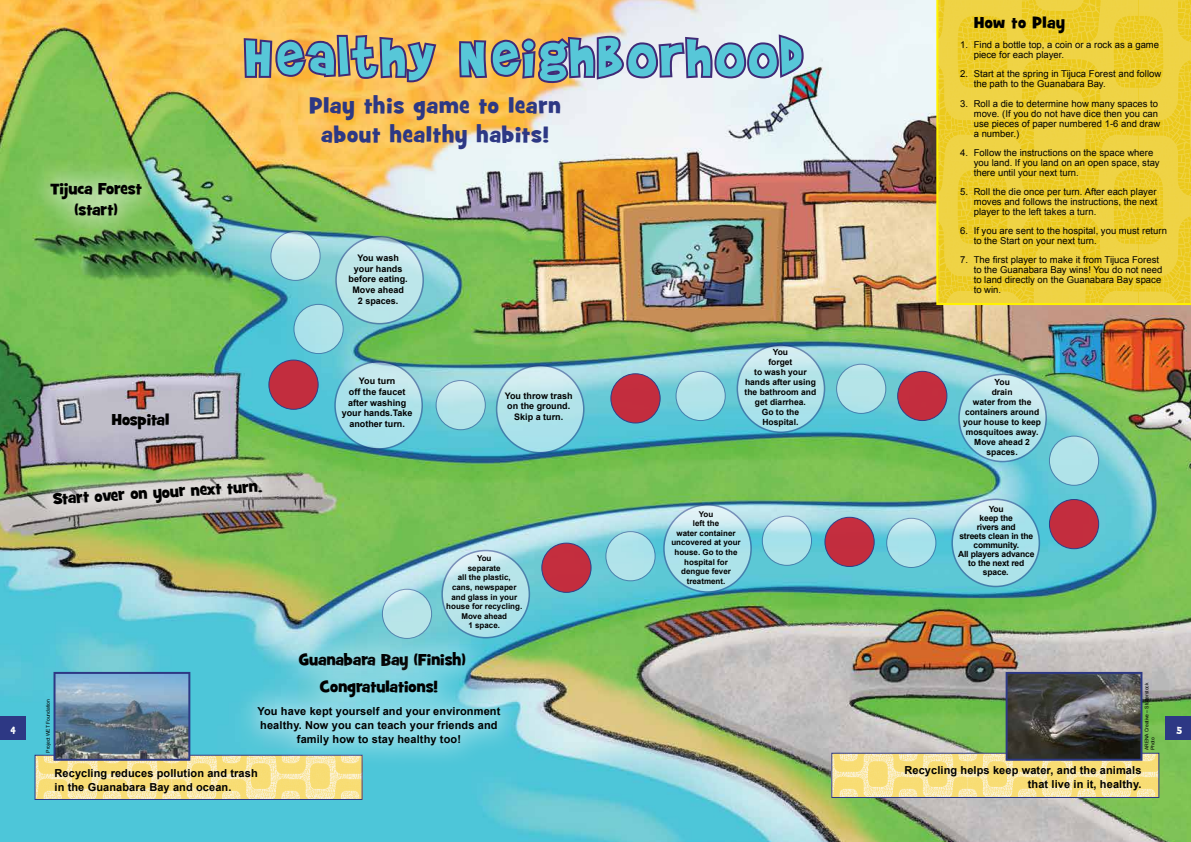
<style>
.page{position:relative;width:1191px;height:842px;background:#fff}
.page>*{position:absolute;margin:0;border:0;box-sizing:border-box;transform-origin:0 0}
.t1{font:62px "Brady Bunch Remastered";letter-spacing:.07em;color:#57c7d8}
.t2{font:22px/29px "Grilled Cheese BTN";letter-spacing:.04em;color:#2d3884;text-align:center}
.t3{font:16px/21px "Grilled Cheese BTN";color:#000;text-align:center}
.t4{font:16px "Grilled Cheese BTN";letter-spacing:.03em;color:#000}
.t5{font:12px "Brady Bunch Remastered";color:#fff}
.t6{font:700 11px/14px "Arial";letter-spacing:.01em;color:#000}
.t7{font:9.5px/10px "Arial";color:#000}
.t8{font:700 9px/10.8px "Arial";color:#000;text-align:center}
.t9{font:700 8.5px/10px "Arial";color:#000;text-align:center}
.t10{font:700 8.5px/9px "Arial";letter-spacing:-.02em;color:#000;text-align:center}
.t11{font:700 8px/9.6px "Arial";color:#000;text-align:center}
.t12{font:5px/6px "Arial";letter-spacing:-.01em;color:#000}
</style>
<div class="page">
<img style="left:0;top:0;width:1191px;height:842px">
<img style="left:37px;top:757px;width:323px;height:41px">
<div style="left:35px;top:755px;width:327px;height:45px;border:1px solid #2d3884"></div>
<img style="left:833px;top:755px;width:324px;height:41px">
<div style="left:831px;top:753px;width:328px;height:45px;border:1px solid #2d3884"></div>
<svg style="left:936px;top:0;width:255px;height:305px"></svg>
<img style="left:57px;top:675px;width:130px;height:83px">
<div style="left:54px;top:672px;width:136px;height:89px;border:2px solid #2d3884"></div>
<img style="left:1008px;top:675px;width:131px;height:83px">
<div style="left:1005px;top:672px;width:137px;height:89px;border:2px solid #2d3884"></div>
<svg style="left:242px;top:33px;width:197px;height:51px"></svg>
<svg style="left:457px;top:32px;width:348px;height:62px"></svg>
<svg style="left:271px;top:231px;width:49px;height:49px;fill:#bfe6ea"></svg>
<div style="left:270px;top:231px;width:50px;height:50px;border:1px solid #2d3884;border-radius:50%"></div>
<div style="left:269px;top:360px;width:49px;height:49px;background:#c82738;border-radius:50%"></div>
<div style="left:268px;top:360px;width:50px;height:50px;border:1px solid #2d3884;border-radius:50%"></div>
<div style="left:611px;top:374px;width:49px;height:49px;background:#c82738;border-radius:50%"></div>
<div style="left:610px;top:373px;width:50px;height:50px;border:1px solid #2d3884;border-radius:50%"></div>
<div style="left:897px;top:371px;width:50px;height:50px;background:#c82738;border-radius:50%"></div>
<div style="left:897px;top:371px;width:50px;height:50px;border:1px solid #2d3884;border-radius:50%"></div>
<div style="left:1049px;top:499px;width:49px;height:50px;background:#c82738;border-radius:50%"></div>
<div style="left:1049px;top:499px;width:50px;height:50px;border:1px solid #2d3884;border-radius:50%"></div>
<div style="left:825px;top:517px;width:49px;height:49px;background:#c82738;border-radius:50%"></div>
<div style="left:824px;top:517px;width:50px;height:50px;border:1px solid #2d3884;border-radius:50%"></div>
<div style="left:294px;top:304px;width:49px;height:50px;background:#aee3e9;border-radius:50%"></div>
<div style="left:293px;top:304px;width:50px;height:50px;border:1px solid #2d3884;border-radius:50%"></div>
<svg style="left:436px;top:380px;width:49px;height:50px;fill:#b5e4ea"></svg>
<div style="left:435px;top:380px;width:51px;height:50px;border:1px solid #2d3884;border-radius:50%"></div>
<svg style="left:676px;top:371px;width:49px;height:50px;fill:#b2e3ea"></svg>
<div style="left:675px;top:371px;width:50px;height:50px;border:1px solid #2d3884;border-radius:50%"></div>
<div style="left:1049px;top:436px;width:49px;height:49px;background:#b1e3e9;border-radius:50%"></div>
<div style="left:1049px;top:436px;width:50px;height:50px;border:1px solid #2d3884;border-radius:50%"></div>
<svg style="left:886px;top:518px;width:50px;height:49px;fill:#a9e2eb"></svg>
<div style="left:886px;top:518px;width:50px;height:50px;border:1px solid #2d3884;border-radius:50%"></div>
<svg style="left:762px;top:516px;width:49px;height:49px;fill:#aae2ea"></svg>
<div style="left:762px;top:516px;width:50px;height:50px;border:1px solid #2d3884;border-radius:50%"></div>
<div style="left:836px;top:364px;width:49px;height:49px;background:#b5e4e8;border-radius:50%"></div>
<div style="left:836px;top:364px;width:50px;height:50px;border:1px solid #2d3884;border-radius:50%"></div>
<svg style="left:336px;top:237px;width:87px;height:87px;fill:#bce6e9"></svg>
<div style="left:335px;top:236px;width:89px;height:88px;border:2px solid #2d3884;border-radius:50%"></div>
<div style="left:1166px;top:716px;width:25px;height:23px;background:#2d3884"></div>
<div style="left:0;top:716px;width:25px;height:23px;background:#2d3884"></div>
<div style="left:25px;top:158px;width:142px;height:85px;background:#fff;opacity:.6"></div>
<svg style="left:335px;top:362px;width:87px;height:87px;fill:#abe2eb"></svg>
<div style="left:334px;top:361px;width:89px;height:89px;border:2px solid #2d3884;border-radius:50%"></div>
<svg style="left:496px;top:366px;width:88px;height:87px;fill:#b2e3eb"></svg>
<div style="left:496px;top:365px;width:88px;height:88px;border:2px solid #2d3884;border-radius:50%"></div>
<svg style="left:737px;top:345px;width:87px;height:87px;fill:#b2e4ea"></svg>
<div style="left:736px;top:344px;width:89px;height:89px;border:2px solid #2d3884;border-radius:50%"></div>
<svg style="left:959px;top:374px;width:87px;height:88px;fill:#b0e3ea"></svg>
<div style="left:958px;top:374px;width:89px;height:88px;border:2px solid #2d3884;border-radius:50%"></div>
<svg style="left:952px;top:499px;width:87px;height:87px;fill:#ace2eb"></svg>
<div style="left:951px;top:498px;width:89px;height:89px;border:2px solid #2d3884;border-radius:50%"></div>
<svg style="left:664px;top:505px;width:87px;height:87px;fill:#ade3eb"></svg>
<div style="left:663px;top:504px;width:89px;height:89px;border:2px solid #2d3884;border-radius:50%"></div>
<div style="left:542px;top:543px;width:49px;height:49px;background:#c42e3e;border-radius:50%"></div>
<div style="left:541px;top:543px;width:50px;height:50px;border:1px solid #2d3884;border-radius:50%"></div>
<div style="left:606px;top:532px;width:49px;height:49px;background:#b0e3ea;border-radius:50%"></div>
<div style="left:605px;top:531px;width:50px;height:50px;border:1px solid #2d3884;border-radius:50%"></div>
<svg style="left:382px;top:589px;width:49px;height:49px;fill:#b8e4e9"></svg>
<div style="left:382px;top:589px;width:50px;height:50px;border:1px solid #2d3884;border-radius:50%"></div>
<svg style="left:442px;top:550px;width:87px;height:88px;fill:#b7e4e9"></svg>
<div style="left:441px;top:550px;width:89px;height:88px;border:2px solid #2d3884;border-radius:50%"></div>
<div style="left:274px;top:627px;width:217px;height:68px;background:#fff;opacity:.42"></div>
<img style="left:25px;top:453px;width:264px;height:83px">
<div style="left:233px;top:654px;width:293px;height:116px;background:#fff;opacity:.42"></div>
<h1 class="t1" style="left:245px;top:25px;width:559px">Healthy Neighborhood</h1>
<h3 class="t3" style="left:50px;top:179px;width:93px">Tijuca Forest (start)</h3>
<h3 class="t3" style="left:112px;top:410px;width:59px">Hospital</h3>
<h3 class="t3" style="left:52px;top:490px;width:211px;rotate:-4deg">Start over on your next turn.</h3>
<h2 class="t2" style="left:309px;top:92px;width:253px">Play this game to learn about healthy habits!</h2>
<p class="t8" style="left:349px;top:252px;width:61px">You wash your hands before eating.<br>Move ahead<br>2 spaces.</p>
<p class="t8" style="left:342px;top:376px;width:72px">You turn<br>off the faucet after washing your hands.Take another turn.</p>
<p class="t8" style="left:505px;top:390px;width:69px">You throw trash on the ground.<br>Skip a turn.</p>
<p class="t11" style="left:446px;top:554px;width:78px">You<br>separate<br>all the plastic,<br>cans, newspaper and glass in your house for recycling.<br>Move ahead<br>1 space.</p>
<h3 class="t3" style="left:299px;top:650px;width:168px">Guanabara Bay (Finish)</h3>
<p class="t9" style="left:744px;top:347px;width:73px">You<br>forget<br>to wash your hands after using the bathroom and get diarrhea.<br>Go to the<br>Hospital.</p>
<p class="t11" style="left:671px;top:509px;width:71px">You<br>left the<br>water container uncovered at your house. Go to the hospital for dengue fever treatment.</p>
<h3 class="t4" style="left:974px;top:12px;width:92px">How to Play</h3>
<p class="t7" style="left:973px;top:40px;width:187px;text-indent:-13px">1. Find a bottle top, a coin or a rock as a game piece for each player.</p>
<p class="t7" style="left:973px;top:69px;width:189px;text-indent:-13px">2. Start at the spring in Tijuca Forest and follow the path to the Guanabara Bay.</p>
<p class="t7" style="left:973px;top:98px;width:188px;text-indent:-13px">3. Roll a die to determine how many spaces to move. (If you do not have dice then you can use pieces of paper numbered 1-6 and draw a number.)</p>
<p class="t7" style="left:973px;top:148px;width:187px;text-indent:-13px">4. Follow the instructions on the space where you land. If you land on an open space, stay there until your next turn.</p>
<p class="t7" style="left:973px;top:187px;width:185px;text-align:justify;text-indent:-13px">5. Roll the die once per turn. After each player moves and follows the instructions, the next player to the left takes a turn.</p>
<p class="t7" style="left:973px;top:226px;width:195px;text-indent:-13px">6. If you are sent to the hospital, you must return to the Start on your next turn.</p>
<p class="t7" style="left:973px;top:255px;width:190px;text-indent:-13px">7. The first player to make it from Tijuca Forest to the Guanabara Bay wins! You do not need to land directly on the Guanabara Bay space to win.</p>
<p class="t9" style="left:963px;top:378px;width:79px">You<br>drain<br>water from the containers around your house to keep mosquitoes away.<br>Move ahead 2 spaces.</p>
<p class="t10" style="left:958px;top:505px;width:78px">You<br>keep the<br>rivers and<br>streets clean in the community.<br>All players advance to the next red space.</p>
<h3 class="t3" style="left:320px;top:676px;width:120px">Congratulations!</h3>
<p class="t6" style="left:257px;top:704px;width:244px;text-align:center">You have kept yourself and your environment healthy. Now you can teach your friends and family how to stay healthy too!</p>
<p class="t12" style="left:1143px;top:750px;width:69px;rotate:-90deg">ARENA Creative – Stutterstock<br>Photo</p>
<p class="t12" style="left:45px;top:753px;width:55px;rotate:-90deg">Project WET Foundation</p>
<p class="t5" style="left:11px;top:724px;width:6px">4</p>
<p class="t5" style="left:1177px;top:724px;width:7px">5</p>
<p class="t6" style="left:55px;top:767px;width:205px">Recycling reduces pollution and trash in the Guanabara Bay and ocean.</p>
<p class="t6" style="left:904px;top:763px;width:238px;text-align:right">Recycling helps keep water, and the animals that live in it, healthy.</p>
</div>
